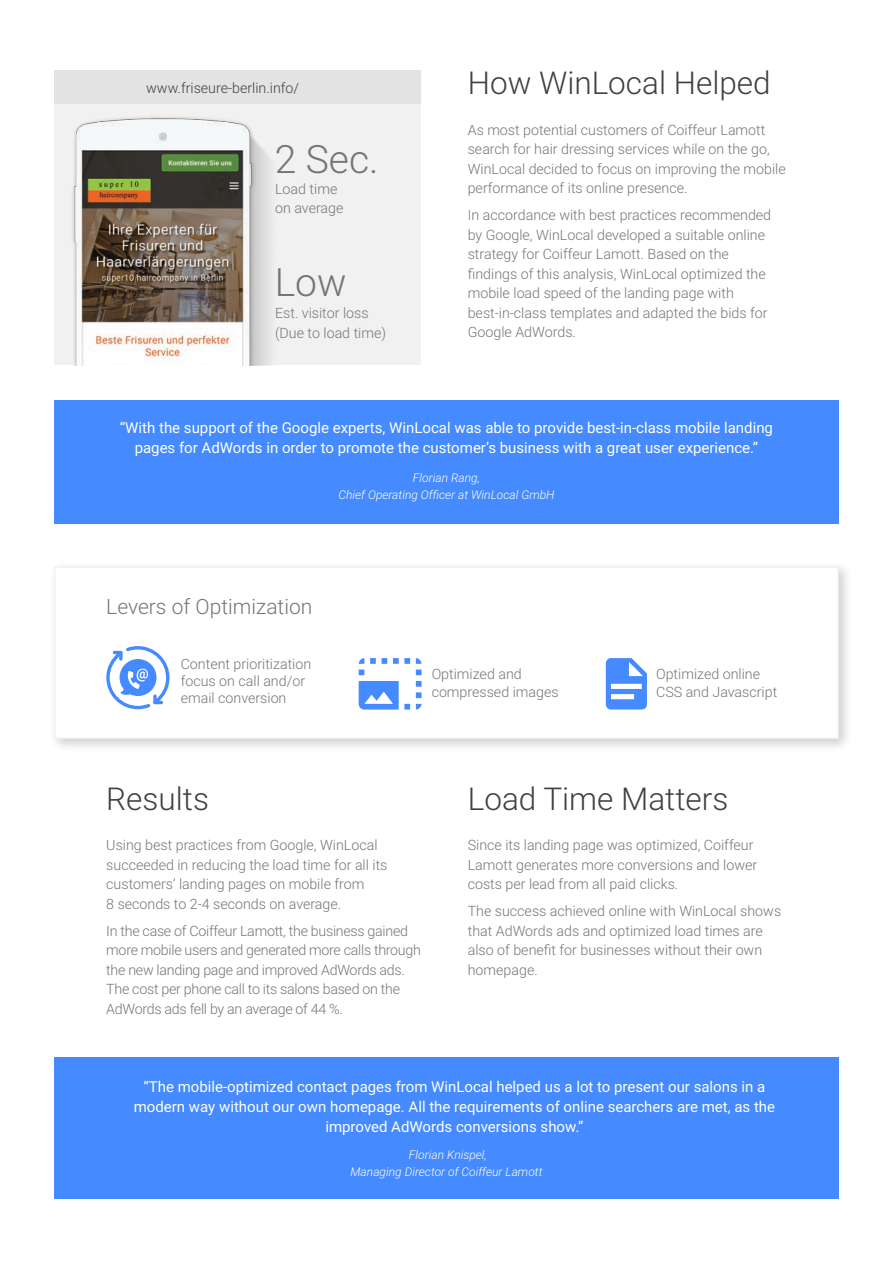
<style>
.page{position:relative;width:893px;height:1263px;background:#fff}
.page>*{position:absolute;margin:0;border:0;box-sizing:border-box;transform-origin:0 0}
.t1{font:300 39px "Roboto";color:#757575}
.t2{font:300 31.5px "Roboto";color:#404040}
.t3{font:300 21px "Roboto";color:#757575}
.t4{font:15px/20.2px "Roboto";color:#fff;text-align:center}
.t5{font:300 14.25px/19.5px "Roboto";color:#757575}
.t6{font:300 14.25px/19.5px "Roboto";letter-spacing:-.02em;color:#757575}
.t7{font:300 14.25px "Roboto";color:#404040}
.t8{font:italic 300 12px/16.5px "Roboto";color:#fff;text-align:center}
</style>
<div class="page">
<div style="left:54px;top:70px;width:367px;height:295px;background:#f1f1f1"></div>
<img style="left:72px;top:117px;width:198px;height:248px">
<div style="left:54px;top:70px;width:367px;height:34px;background:#e3e3e3"></div>
<div style="left:54px;top:400px;width:785px;height:123px;background:#458aff"></div>
<div style="left:54px;top:1058px;width:785px;height:141px;background:#458aff"></div>
<div style="left:48px;top:560px;width:805px;height:193px;background:#000;opacity:.2"></div>
<div style="left:54px;top:566px;width:785px;height:173px;background:#fff;border:2px solid #f1f1f1"></div>
<svg style="left:606px;top:658px;width:41px;height:51px"></svg>
<svg style="left:359px;top:658px;width:63px;height:51px"></svg>
<svg style="left:106px;top:646px;width:64px;height:64px"></svg>
<p class="t7" style="left:146px;top:78px;width:155px">www.friseure-berlin.info/</p>
<p class="t1" style="left:275px;top:131px;width:105px">2 Sec.</p>
<p class="t5" style="left:275px;top:179px;width:70px">Load time on average</p>
<p class="t1" style="left:275px;top:255px;width:73px">Low</p>
<p class="t5" style="left:275px;top:303px;width:113px">Est. visitor loss (Due to load time)</p>
<p class="t2" style="left:468px;top:61px;width:304px">How WinLocal Helped</p>
<p class="t5" style="left:468px;top:119px;width:320px">As most potential customers of Coiffeur Lamott search for hair dressing services while on the go, WinLocal decided to focus on improving the mobile performance of its online presence.</p>
<p class="t5" style="left:468px;top:205px;width:305px">In accordance with best practices recommended by Google, WinLocal developed a suitable online strategy for Coiffeur Lamott. Based on the findings of this analysis, WinLocal optimized the mobile load speed of the landing page with best-in-class templates and adapted the bids for Google AdWords.</p>
<p class="t4" style="left:120px;top:417px;width:655px">“With the support of the Google experts, WinLocal was able to provide best-in-class mobile landing pages for AdWords in order to promote the customer’s business with a great user experience.”</p>
<p class="t8" style="left:338px;top:469px;width:218px">Florian Rang,<br>Chief Operating Officer at WinLocal GmbH</p>
<p class="t3" style="left:106px;top:592px;width:208px">Levers of Optimization</p>
<p class="t5" style="left:181px;top:655px;width:132px;line-height:17.1px">Content prioritization focus on call and/or email conversion</p>
<p class="t5" style="left:432px;top:665px;width:128px;line-height:17.1px">Optimized and compressed images</p>
<p class="t5" style="left:656px;top:665px;width:123px;line-height:17.1px">Optimized online<br>CSS and Javascript</p>
<p class="t2" style="left:106px;top:776px;width:104px">Results</p>
<p class="t5" style="left:106px;top:835px;width:283px">Using best practices from Google, WinLocal succeeded in reducing the load time for all its customers’ landing pages on mobile from<br>8 seconds to 2-4 seconds on average.</p>
<p class="t6" style="left:106px;top:920px;width:316px">In the case of Coiffeur Lamott, the business gained more mobile users and generated more calls through the new landing page and improved AdWords ads.<br>The cost per phone call to its salons based on the AdWords ads fell by an average of 44 %.</p>
<p class="t2" style="left:468px;top:776px;width:262px">Load Time Matters</p>
<p class="t5" style="left:468px;top:835px;width:291px">Since its landing page was optimized, Coiffeur<br>Lamott generates more conversions and lower costs per lead from all paid clicks.</p>
<p class="t5" style="left:468px;top:901px;width:315px">The success achieved online with WinLocal shows that AdWords ads and optimized load times are also of benefit for businesses without their own homepage.</p>
<p class="t4" style="left:134px;top:1075px;width:643px">“The mobile-optimized contact pages from WinLocal helped us a lot to present our salons in a modern way without our own homepage. All the requirements of online searchers are met, as the improved AdWords conversions show.”</p>
<p class="t8" style="left:350px;top:1146px;width:193px">Florian Knispel,<br>Managing Director of Coiffeur Lamott</p>
</div>
